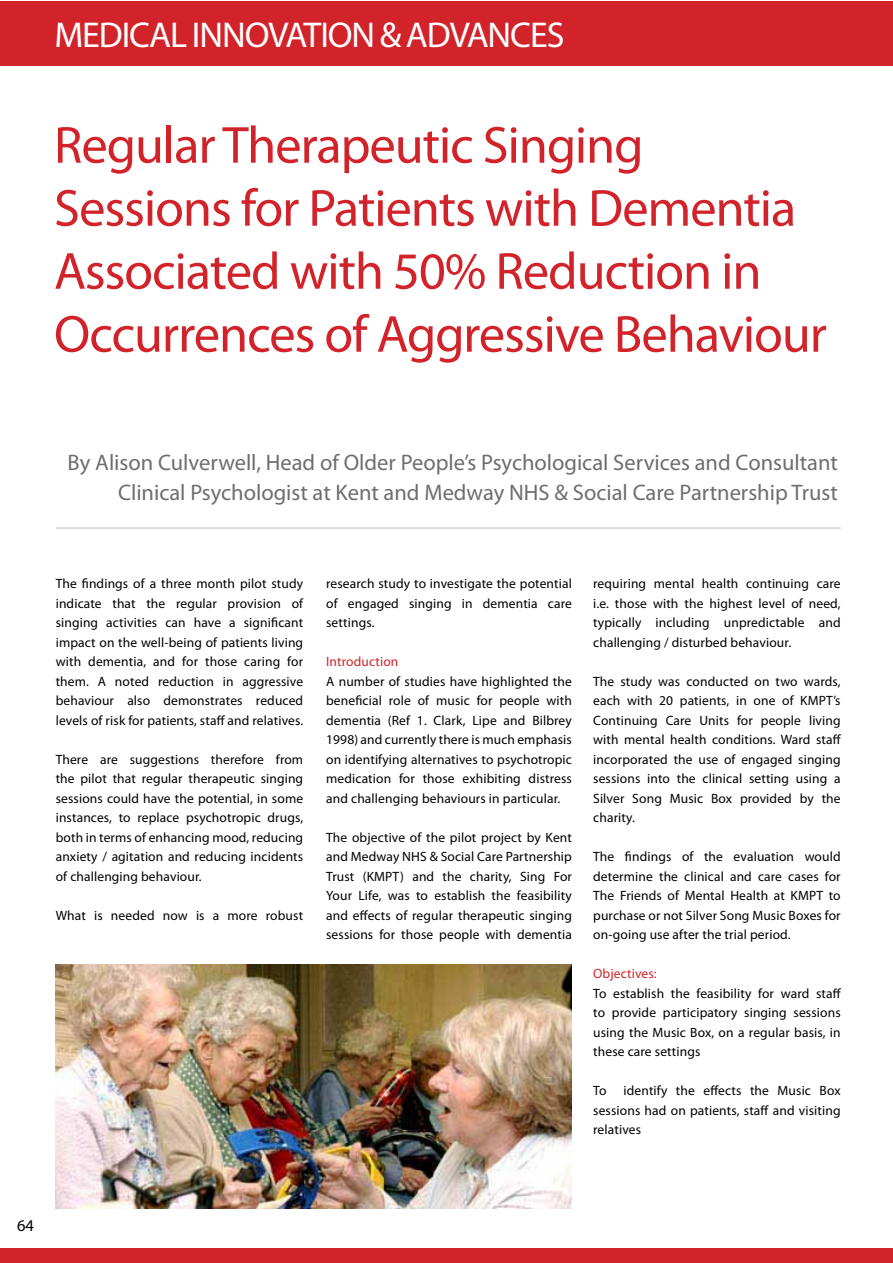
<style>
.page{position:relative;width:893px;height:1263px;background:#fff}
.page>*{position:absolute;margin:0;border:0;box-sizing:border-box;transform-origin:0 0}
.t1{font:52.5px/63px "Myriad Pro";letter-spacing:-.02em;color:#d2232a}
.t2{font:36px "Myriad Pro";letter-spacing:-.03em;color:#fff}
.t3{font:22.5px/30px "Myriad Pro";color:#6d6e71;text-align:right}
.t4{font:16.5px "Myriad Pro";color:#000}
.t5{font:13.5px/19.5px "Myriad Pro";letter-spacing:.01em;color:#000;text-align:justify}
.t6{font:13.5px "Myriad Pro";letter-spacing:.01em;color:#d2232a}
</style>
<div class="page">
<div style="left:0;top:1px;width:892px;height:65px;background:#d2232a"></div>
<div style="left:0;top:1249px;width:892px;height:14px;background:#d2232a"></div>
<hr style="left:56px;top:527px;width:785px;height:2px;background:#d2d1cf">
<img style="left:56px;top:964px;width:516px;height:245px">
<h2 class="t2" style="left:54px;top:13px;width:512px">MEDICAL INNOVATION &amp; ADVANCES</h2>
<h1 class="t1" style="left:54px;top:113px;width:774px">Regular Therapeutic Singing Sessions for Patients with Dementia Associated with 50% Reduction in Occurrences of Aggressive Behaviour</h1>
<h3 class="t3" style="left:68px;top:447px;width:772px">By Alison Culverwell, Head of Older People’s Psychological Services and Consultant<br>Clinical Psychologist at Kent and Medway NHS &amp; Social Care Partnership Trust</h3>
<p class="t5" style="left:56px;top:574px;width:249px">The findings of a three month pilot study indicate that the regular provision of singing activities can have a significant impact on the well-being of patients living with dementia, and for those caring for them. A noted reduction in aggressive behaviour also demonstrates reduced levels of risk for patients, staff and relatives.</p>
<p class="t5" style="left:56px;top:749px;width:249px">There are suggestions therefore from the pilot that regular therapeutic singing sessions could have the potential, in some instances, to replace psychotropic drugs, both in terms of enhancing mood, reducing anxiety / agitation and reducing incidents of challenging behaviour.</p>
<p class="t5" style="left:56px;top:905px;width:249px">What is needed now is a more robust</p>
<p class="t5" style="left:326px;top:574px;width:247px">research study to investigate the potential of engaged singing in dementia care settings.</p>
<p class="t6" style="left:326px;top:654px;width:74px">Introduction</p>
<p class="t5" style="left:326px;top:671px;width:247px">A number of studies have highlighted the beneficial role of music for people with dementia (Ref 1. Clark, Lipe and Bilbrey 1998) and currently there is much emphasis on identifying alternatives to psychotropic medication for those exhibiting distress and challenging behaviours in particular.</p>
<p class="t5" style="left:326px;top:827px;width:247px">The objective of the pilot project by Kent and Medway NHS &amp; Social Care Partnership Trust (KMPT) and the charity, Sing For Your Life, was to establish the feasibility and effects of regular therapeutic singing sessions for those people with dementia</p>
<p class="t5" style="left:593px;top:574px;width:249px">requiring mental health continuing care i.e. those with the highest level of need, typically including unpredictable and challenging / disturbed behaviour.</p>
<p class="t5" style="left:593px;top:671px;width:249px">The study was conducted on two wards, each with 20 patients, in one of KMPT’s Continuing Care Units for people living with mental health conditions. Ward staff incorporated the use of engaged singing sessions into the clinical setting using a Silver Song Music Box provided by the charity.</p>
<p class="t5" style="left:593px;top:847px;width:249px">The findings of the evaluation would determine the clinical and care cases for The Friends of Mental Health at KMPT to purchase or not Silver Song Music Boxes for on-going use after the trial period.</p>
<p class="t6" style="left:593px;top:965px;width:65px">Objectives:</p>
<p class="t5" style="left:593px;top:983px;width:249px">To establish the feasibility for ward staff to provide participatory singing sessions using the Music Box, on a regular basis, in these care settings</p>
<p class="t5" style="left:593px;top:1081px;width:15px">To</p>
<p class="t5" style="left:593px;top:1081px;width:249px;text-indent:30px">identify the effects the Music Box sessions had on patients, staff and visiting relatives</p>
<p class="t4" style="left:17px;top:1215px;width:18px">64</p>
</div>
